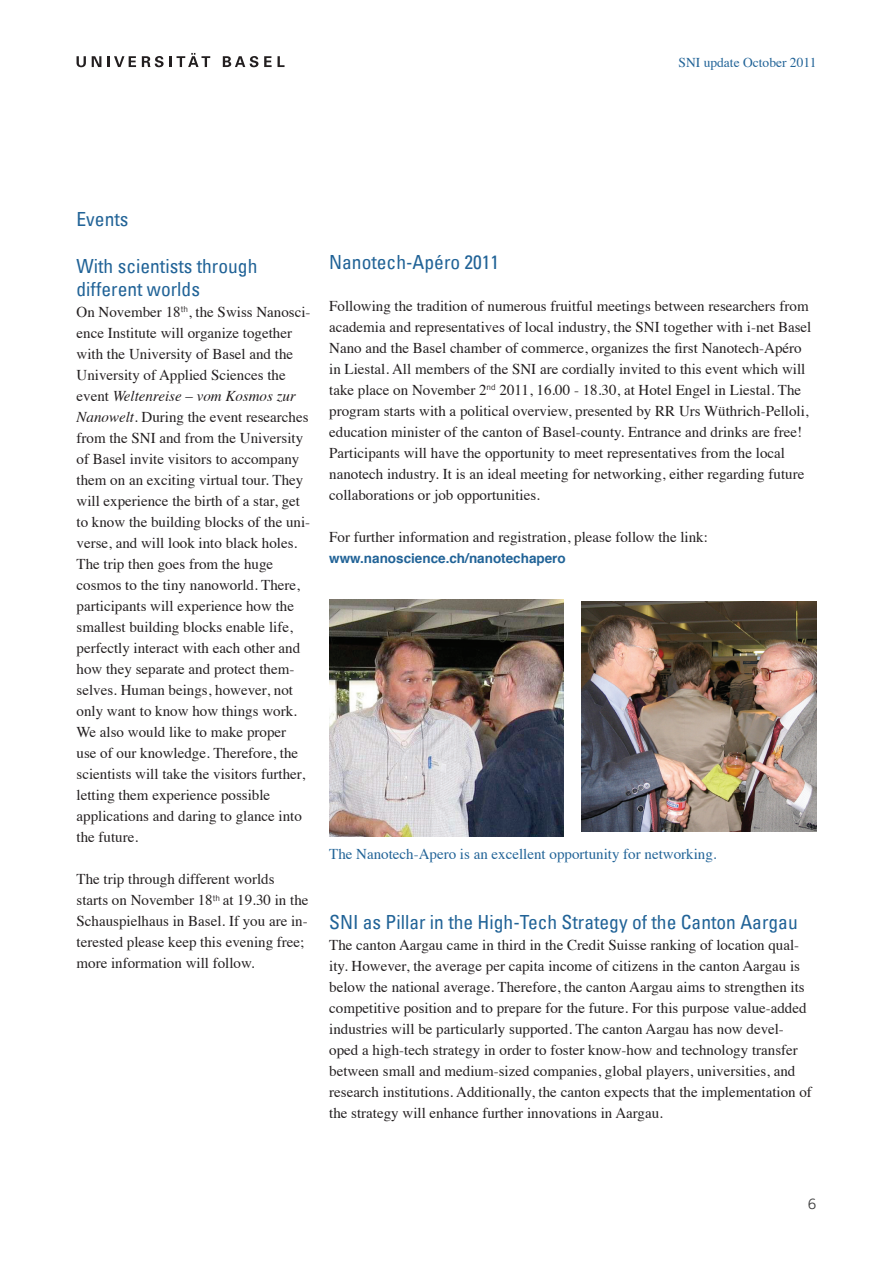
<style>
.page{position:relative;width:893px;height:1263px;background:#fff}
.page>*{position:absolute;margin:0;border:0;box-sizing:border-box;transform-origin:0 0}
.t1{font:condensed 19.5px/23.4px "Univers LT";color:#216397}
.t2{font:15px/21px "Times";color:#231f20}
.t3{font:15px "Times";color:#216397}
.t4{font:14.25px "Trade Gothic LT";color:#3e3e3f}
.t5{font:700 13.5px "Helvetica";color:#216397}
.t6{font:13.5px "Times";color:#216397}
.s1{font-style:italic}
</style>
<div class="page">
<svg style="left:77px;top:56px;width:9px;height:11px"></svg>
<svg style="left:92px;top:56px;width:9px;height:11px"></svg>
<svg style="left:107px;top:56px;width:29px;height:11px"></svg>
<svg style="left:142px;top:53px;width:68px;height:14px"></svg>
<svg style="left:223px;top:56px;width:35px;height:11px"></svg>
<svg style="left:264px;top:56px;width:8px;height:11px"></svg>
<svg style="left:278px;top:56px;width:7px;height:11px"></svg>
<img style="left:329px;top:600px;width:235px;height:236px">
<img style="left:582px;top:601px;width:234px;height:231px">
<p class="t6" style="left:679px;top:50px;width:139px">SNI update October 2011</p>
<h1 class="t1" style="left:77px;top:207px;width:53px">Events</h1>
<h1 class="t1" style="left:77px;top:254px;width:182px">With scientists through different worlds</h1>
<p class="t2" style="left:77px;top:300px;width:236px">On November 18<sup>th</sup>, the Swiss Nanosci&shy;ence Institute will organize together with the University of Basel and the University of Applied Sciences the event <span class="s1">Weltenreise – vom Kosmos zur Nanowelt</span>. During the event researches from the SNI and from the University of Basel invite visitors to accompany them on an exciting virtual tour. They will experience the birth of a star, get to know the building blocks of the uni&shy;verse, and will look into black holes.<br>The trip then goes from the huge cosmos to the tiny nanoworld. There, participants will experience how the smallest building blocks enable life, perfectly interact with each other and how they separate and protect them&shy;selves. Human beings, however, not only want to know how things work.<br>We also would like to make proper<br>use of our knowledge. Therefore, the scientists will take the visitors further, letting them experience possible applications and daring to glance into the future.</p>
<p class="t2" style="left:77px;top:867px;width:233px">The trip through different worlds starts on November 18<sup>th</sup> at 19.30 in the Schauspielhaus in Basel. If you are in&shy;terested please keep this evening free; more information will follow.</p>
<h1 class="t1" style="left:329px;top:250px;width:172px">Nanotech-Apéro 2011</h1>
<p class="t2" style="left:329px;top:294px;width:484px">Following the tradition of numerous fruitful meetings between researchers from academia and representatives of local industry, the SNI together with i-net Basel Nano and the Basel chamber of commerce, organizes the first Nanotech-Apéro in Liestal. All members of the SNI are cordially invited to this event which will take place on November 2<sup>nd</sup> 2011, 16.00 - 18.30, at Hotel Engel in Liestal. The program starts with a political overview, presented by RR Urs Wüthrich-Pelloli, education minister of the canton of Basel-county. Entrance and drinks are free!<br>Participants will have the opportunity to meet representatives from the local nanotech industry. It is an ideal meeting for networking, either regarding future collaborations or job opportunities.</p>
<p class="t2" style="left:329px;top:525px;width:380px">For further information and registration, please follow the link:</p>
<p class="t5" style="left:329px;top:547px;width:238px">www.nanoscience.ch/nanotechapero</p>
<p class="t3" style="left:329px;top:840px;width:389px">The Nanotech-Apero is an excellent opportunity for networking.</p>
<h1 class="t1" style="left:329px;top:910px;width:470px">SNI as Pillar in the High-Tech Strategy of the Canton Aargau</h1>
<p class="t2" style="left:329px;top:933px;width:484px">The canton Aargau came in third in the Credit Suisse ranking of location qual&shy;ity. However, the average per capita income of citizens in the canton Aargau is below the national average. Therefore, the canton Aargau aims to strengthen its competitive position and to prepare for the future. For this purpose value-added industries will be particularly supported. The canton Aargau has now devel&shy;oped a high-tech strategy in order to foster know-how and technology transfer between small and medium-sized companies, global players, universities, and research institutions. Additionally, the canton expects that the implementation of the strategy will enhance further innovations in Aargau.</p>
<p class="t4" style="left:808px;top:1195px;width:10px">6</p>
</div>
